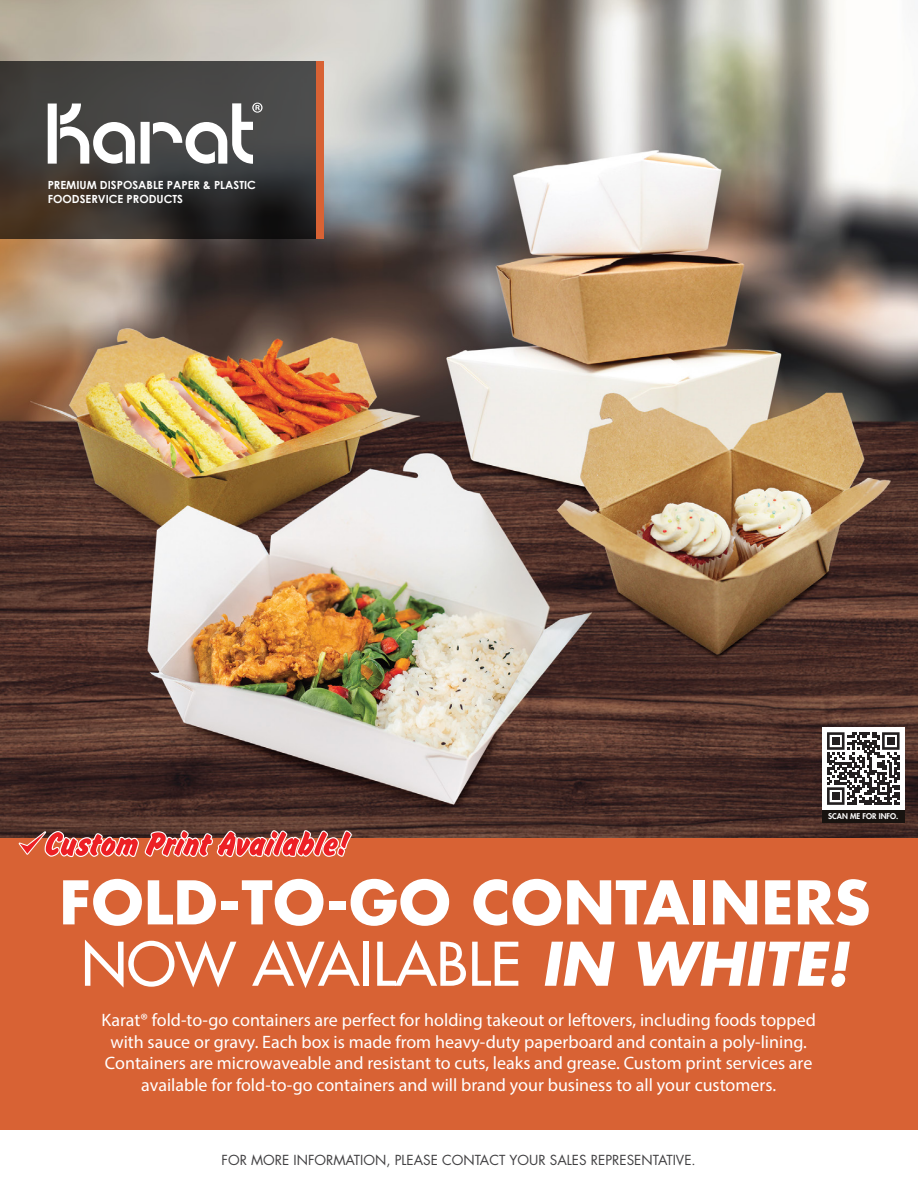
<style>
.page{position:relative;width:918px;height:1188px;background:#fff}
.page>*{position:absolute;margin:0;border:0;box-sizing:border-box;transform-origin:0 0}
.t1{font:700 58.5px/61.3px "Futura Std";letter-spacing:.01em;color:#fff;text-align:center}
.t2{font:18px/21.6px "Myriad Pro";color:#fff;text-align:center}
.t3{font:13.5px "Futura Std";color:#414042}
.t4{font:700 11.25px/13.5px "Century Gothic";color:#fff}
.t5{font:800 7.65px "Futura Std";color:#fff}
.s1{font-weight:500}
.s2{font-style:italic}
</style>
<div class="page">
<img style="left:0;top:0;width:918px;height:838px">
<div style="left:0;top:838px;width:918px;height:350px;background:#d86234"></div>
<div style="left:0;top:1131px;width:918px;height:57px;background:#fff"></div>
<div style="left:316px;top:62px;width:8px;height:177px;background:#d86234"></div>
<svg style="left:0;top:62px;width:316px;height:177px;background:#3b3835"></svg>
<svg style="left:48px;top:104px;width:87px;height:60px"></svg>
<svg style="left:141px;top:103px;width:122px;height:61px"></svg>
<svg style="left:145px;top:830px;width:207px;height:27px;background:#cd5d57"></svg>
<svg style="left:19px;top:831px;width:120px;height:26px"></svg>
<div style="left:822px;top:810px;width:83px;height:13px;background:#181310"></div>
<div style="left:822px;top:727px;width:83px;height:83px;background:#fff"></div>
<svg style="left:827px;top:732px;width:73px;height:73px"></svg>
<div style="left:832px;top:737px;width:8px;height:8px;background:#231f20"></div>
<div style="left:887px;top:737px;width:8px;height:8px;background:#231f20"></div>
<div style="left:832px;top:792px;width:8px;height:8px;background:#231f20"></div>
<p class="t4" style="left:48px;top:178px;width:210px">PREMIUM DISPOSABLE PAPER &amp; PLASTIC<br>FOODSERVICE PRODUCTS</p>
<p class="t5" style="left:828px;top:812px;width:72px">SCAN ME FOR INFO.</p>
<h1 class="t1" style="left:59px;top:871px;width:813px">FOLD-TO-GO CONTAINERS<br><span class="s1">NOW AVAILABLE</span> <span class="s2">IN WHITE!</span></h1>
<p class="t2" style="left:101px;top:1009px;width:716px">Karat® fold-to-go containers are perfect for holding takeout or leftovers, including foods topped with sauce or gravy. Each box is made from heavy-duty paperboard and contain a poly-lining.<br>Containers are microwaveable and resistant to cuts, leaks and grease. Custom print services are available for fold-to-go containers and will brand your business to all your customers.</p>
<p class="t3" style="left:222px;top:1151px;width:476px">FOR MORE INFORMATION, PLEASE CONTACT YOUR SALES REPRESENTATIVE.</p>
</div>
